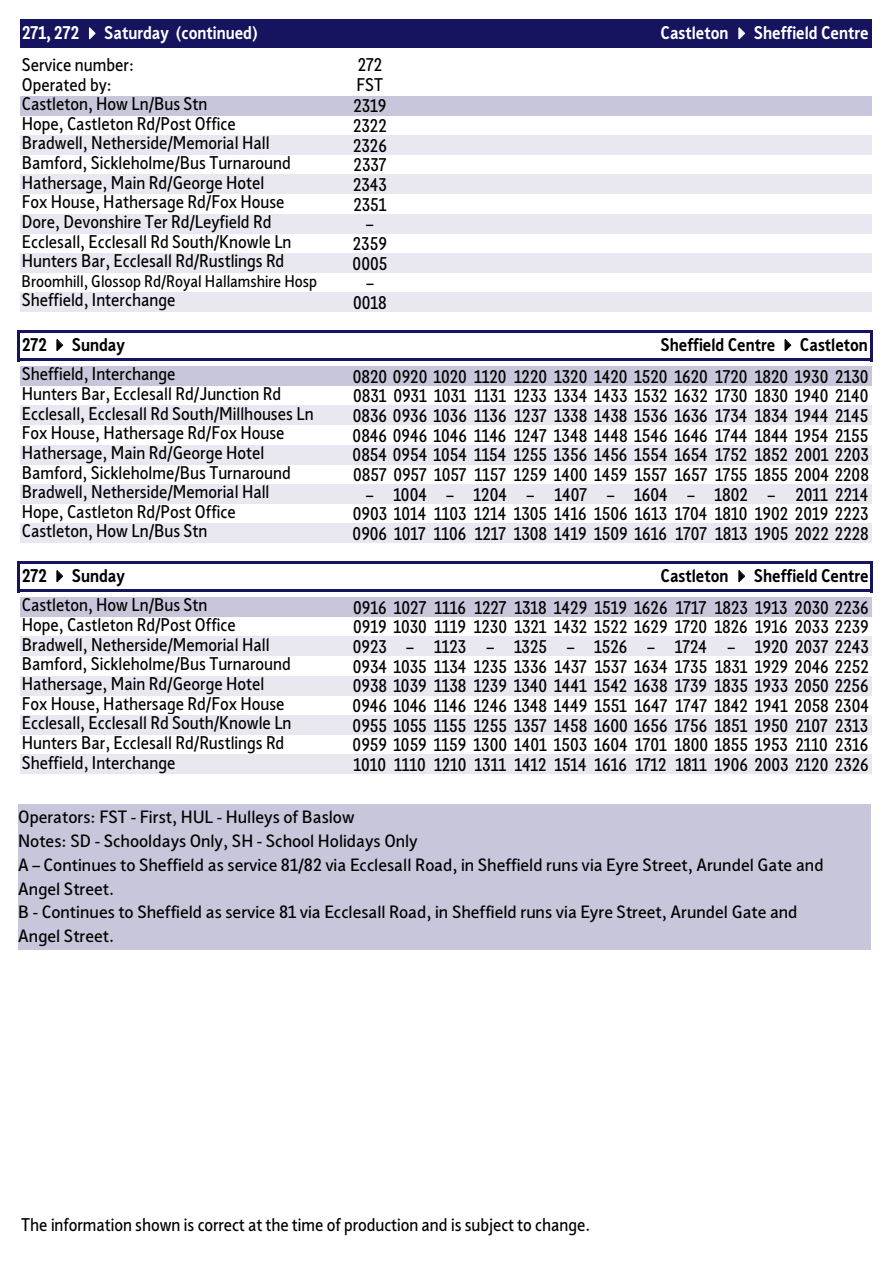
<style>
.page{position:relative;width:893px;height:1263px;background:#fff}
.page>*{position:absolute;margin:0;border:0;box-sizing:border-box;transform-origin:0 0}
.t1{font:18px/29.7px "Sheffield Sans 2";color:#000}
.t2{font:700 18px/32.1px "Sheffield Sans 2";color:#fff}
.t3{font:700 18px "Sheffield Sans 2";color:#000}
.t4{font:17.4px/23.9px "Sheffield Sans 2";color:#000;scale:1.09 1}
.t5{font:16.5px "Sheffield Sans 2";color:#000}
.s1{font-weight:400;color:#000}
.s2{font-weight:700}
</style>
<div class="page">
<div style="left:20px;top:20px;width:851px;height:28px;background:#16145f"></div>
<div style="left:20px;top:96px;width:851px;height:20px;background:#c7c6db"></div>
<div style="left:20px;top:135px;width:851px;height:20px;background:#e9e8f0"></div>
<div style="left:20px;top:174px;width:851px;height:20px;background:#e9e8f0"></div>
<div style="left:20px;top:214px;width:851px;height:19px;background:#e9e8f0"></div>
<div style="left:20px;top:253px;width:851px;height:20px;background:#e9e8f0"></div>
<div style="left:20px;top:292px;width:851px;height:20px;background:#e9e8f0"></div>
<div style="left:20px;top:366px;width:851px;height:20px;background:#c7c6db"></div>
<div style="left:20px;top:405px;width:851px;height:20px;background:#e9e8f0"></div>
<div style="left:20px;top:445px;width:851px;height:19px;background:#e9e8f0"></div>
<div style="left:20px;top:484px;width:851px;height:20px;background:#e9e8f0"></div>
<div style="left:20px;top:523px;width:851px;height:20px;background:#e9e8f0"></div>
<div style="left:20px;top:597px;width:851px;height:20px;background:#c7c6db"></div>
<div style="left:20px;top:636px;width:851px;height:20px;background:#e9e8f0"></div>
<div style="left:20px;top:676px;width:851px;height:20px;background:#e9e8f0"></div>
<div style="left:20px;top:715px;width:851px;height:20px;background:#e9e8f0"></div>
<div style="left:20px;top:754px;width:851px;height:20px;background:#e9e8f0"></div>
<svg style="left:89px;top:27px;width:7px;height:13px"></svg>
<svg style="left:57px;top:339px;width:6px;height:12px"></svg>
<svg style="left:57px;top:570px;width:6px;height:12px"></svg>
<svg style="left:738px;top:27px;width:7px;height:13px"></svg>
<svg style="left:785px;top:339px;width:6px;height:12px"></svg>
<svg style="left:738px;top:570px;width:7px;height:12px"></svg>
<hr style="left:18px;top:330px;width:2px;height:31px;background:#16145f">
<hr style="left:870px;top:333px;width:3px;height:28px;background:#16145f">
<hr style="left:18px;top:561px;width:2px;height:31px;background:#16145f">
<hr style="left:870px;top:564px;width:3px;height:28px;background:#16145f">
<hr style="left:20px;top:330px;width:853px;height:3px;background:#16145f">
<hr style="left:20px;top:358px;width:853px;height:3px;background:#16145f">
<hr style="left:20px;top:561px;width:853px;height:3px;background:#16145f">
<hr style="left:20px;top:589px;width:853px;height:3px;background:#16145f">
<div style="left:18px;top:805px;width:853px;height:145px;background:#c7c6db"></div>
<p class="t2" style="left:22px;top:16px;width:237px">271, 272 ✔ Saturday (continued)<br><span class="s1">Service number:</span></p>
<p class="t1" style="left:358px;top:49px;width:26px">272</p>
<p class="t2" style="left:661px;top:16px;width:209px">Castleton ✔ Sheffield Centre</p>
<p class="t1" style="left:22px;top:69px;width:91px">Operated by:</p>
<p class="t1" style="left:357px;top:69px;width:28px">FST</p>
<p class="t1" style="left:22px;top:89px;width:187px">Castleton, How Ln/Bus Stn</p>
<p class="t1" style="left:353px;top:91px;width:35px">2319</p>
<p class="t1" style="left:22px;top:108px;width:215px">Hope, Castleton Rd/Post Office</p>
<p class="t1" style="left:353px;top:111px;width:35px">2322</p>
<p class="t1" style="left:22px;top:128px;width:249px">Bradwell, Netherside/Memorial Hall</p>
<p class="t1" style="left:353px;top:130px;width:36px">2326</p>
<p class="t1" style="left:22px;top:147px;width:271px">Bamford, Sickleholme/Bus Turnaround</p>
<p class="t1" style="left:354px;top:150px;width:34px">2337</p>
<p class="t1" style="left:22px;top:167px;width:244px">Hathersage, Main Rd/George Hotel</p>
<p class="t1" style="left:353px;top:169px;width:36px">2343</p>
<p class="t1" style="left:22px;top:187px;width:264px">Fox House, Hathersage Rd/Fox House</p>
<p class="t1" style="left:353px;top:189px;width:35px">2351</p>
<p class="t1" style="left:22px;top:206px;width:251px">Dore, Devonshire Ter Rd/Leyfield Rd</p>
<p class="t1" style="left:366px;top:209px;width:9px">–</p>
<p class="t1" style="left:22px;top:226px;width:271px">Ecclesall, Ecclesall Rd South/Knowle Ln</p>
<p class="t1" style="left:353px;top:228px;width:36px">2359</p>
<p class="t1" style="left:22px;top:246px;width:264px">Hunters Bar, Ecclesall Rd/Rustlings Rd</p>
<p class="t1" style="left:353px;top:248px;width:36px">0005</p>
<p class="t5" style="left:22px;top:270px;width:297px">Broomhill, Glossop Rd/Royal Hallamshire Hosp</p>
<p class="t1" style="left:366px;top:268px;width:9px">–</p>
<p class="t1" style="left:22px;top:285px;width:155px">Sheffield, Interchange</p>
<p class="t1" style="left:353px;top:287px;width:35px">0018</p>
<p class="t1" style="left:22px;top:329px;width:155px"><span class="s2">272</span> ✔ <span class="s2">Sunday<br></span>Sheffield, Interchange</p>
<p class="t3" style="left:661px;top:332px;width:209px">Sheffield Centre ✔ Castleton</p>
<p class="t1" style="left:353px;top:361px;width:517px">0820 0920 1020 1120 1220 1320 1420 1520 1620 1720 1820 1930 2130</p>
<p class="t1" style="left:22px;top:378px;width:261px">Hunters Bar, Ecclesall Rd/Junction Rd</p>
<p class="t1" style="left:353px;top:381px;width:517px">0831 0931 1031 1131 1233 1334 1433 1532 1632 1730 1830 1940 2140</p>
<p class="t1" style="left:22px;top:398px;width:293px">Ecclesall, Ecclesall Rd South/Millhouses Ln</p>
<p class="t1" style="left:353px;top:400px;width:517px">0836 0936 1036 1136 1237 1338 1438 1536 1636 1734 1834 1944 2145</p>
<p class="t1" style="left:22px;top:418px;width:264px">Fox House, Hathersage Rd/Fox House</p>
<p class="t1" style="left:353px;top:420px;width:517px">0846 0946 1046 1146 1247 1348 1448 1546 1646 1744 1844 1954 2155</p>
<p class="t1" style="left:22px;top:437px;width:244px">Hathersage, Main Rd/George Hotel</p>
<p class="t1" style="left:353px;top:440px;width:518px">0854 0954 1054 1154 1255 1356 1456 1554 1654 1752 1852 2001 2203</p>
<p class="t1" style="left:22px;top:457px;width:271px">Bamford, Sickleholme/Bus Turnaround</p>
<p class="t1" style="left:353px;top:459px;width:517px">0857 0957 1057 1157 1259 1400 1459 1557 1657 1755 1855 2004 2208</p>
<p class="t1" style="left:22px;top:477px;width:249px">Bradwell, Netherside/Memorial Hall</p>
<p class="t1" style="left:366px;top:479px;width:504px">– 1004 – 1204 – 1407 – 1604 – 1802 – 2011 2214</p>
<p class="t1" style="left:22px;top:496px;width:215px">Hope, Castleton Rd/Post Office</p>
<p class="t1" style="left:353px;top:499px;width:517px">0903 1014 1103 1214 1305 1416 1506 1613 1704 1810 1902 2019 2223</p>
<p class="t1" style="left:22px;top:516px;width:187px">Castleton, How Ln/Bus Stn</p>
<p class="t1" style="left:353px;top:518px;width:518px">0906 1017 1106 1217 1308 1419 1509 1616 1707 1813 1905 2022 2228</p>
<p class="t1" style="left:22px;top:560px;width:187px"><span class="s2">272</span> ✔ <span class="s2">Sunday<br></span>Castleton, How Ln/Bus Stn</p>
<p class="t3" style="left:661px;top:563px;width:209px">Castleton ✔ Sheffield Centre</p>
<p class="t1" style="left:353px;top:592px;width:517px">0916 1027 1116 1227 1318 1429 1519 1626 1717 1823 1913 2030 2236</p>
<p class="t1" style="left:22px;top:609px;width:215px">Hope, Castleton Rd/Post Office</p>
<p class="t1" style="left:353px;top:612px;width:517px">0919 1030 1119 1230 1321 1432 1522 1629 1720 1826 1916 2033 2239</p>
<p class="t1" style="left:22px;top:629px;width:249px">Bradwell, Netherside/Memorial Hall</p>
<p class="t1" style="left:353px;top:631px;width:518px">0923 – 1123 – 1325 – 1526 – 1724 – 1920 2037 2243</p>
<p class="t1" style="left:22px;top:649px;width:271px">Bamford, Sickleholme/Bus Turnaround</p>
<p class="t1" style="left:353px;top:651px;width:517px">0934 1035 1134 1235 1336 1437 1537 1634 1735 1831 1929 2046 2252</p>
<p class="t1" style="left:22px;top:668px;width:244px">Hathersage, Main Rd/George Hotel</p>
<p class="t1" style="left:353px;top:671px;width:517px">0938 1039 1138 1239 1340 1441 1542 1638 1739 1835 1933 2050 2256</p>
<p class="t1" style="left:22px;top:688px;width:264px">Fox House, Hathersage Rd/Fox House</p>
<p class="t1" style="left:353px;top:690px;width:518px">0946 1046 1146 1246 1348 1449 1551 1647 1747 1842 1941 2058 2304</p>
<p class="t1" style="left:22px;top:708px;width:271px">Ecclesall, Ecclesall Rd South/Knowle Ln</p>
<p class="t1" style="left:353px;top:710px;width:517px">0955 1055 1155 1255 1357 1458 1600 1656 1756 1851 1950 2107 2313</p>
<p class="t1" style="left:22px;top:727px;width:264px">Hunters Bar, Ecclesall Rd/Rustlings Rd</p>
<p class="t1" style="left:353px;top:730px;width:517px">0959 1059 1159 1300 1401 1503 1604 1701 1800 1855 1953 2110 2316</p>
<p class="t1" style="left:22px;top:747px;width:155px">Sheffield, Interchange</p>
<p class="t1" style="left:354px;top:749px;width:517px">1010 1110 1210 1311 1412 1514 1616 1712 1811 1906 2003 2120 2326</p>
<p class="t4" style="left:18px;top:804px;width:740px">Operators: FST - First, HUL - Hulleys of Baslow<br>Notes: SD - Schooldays Only, SH - School Holidays Only<br>A – Continues to Sheffield as service 81/82 via Ecclesall Road, in Sheffield runs via Eyre Street, Arundel Gate and Angel Street.<br>B - Continues to Sheffield as service 81 via Ecclesall Road, in Sheffield runs via Eyre Street, Arundel Gate and Angel Street.</p>
<p class="t1" style="left:21px;top:1209px;width:570px">The information shown is correct at the time of production and is subject to change.</p>
</div>
